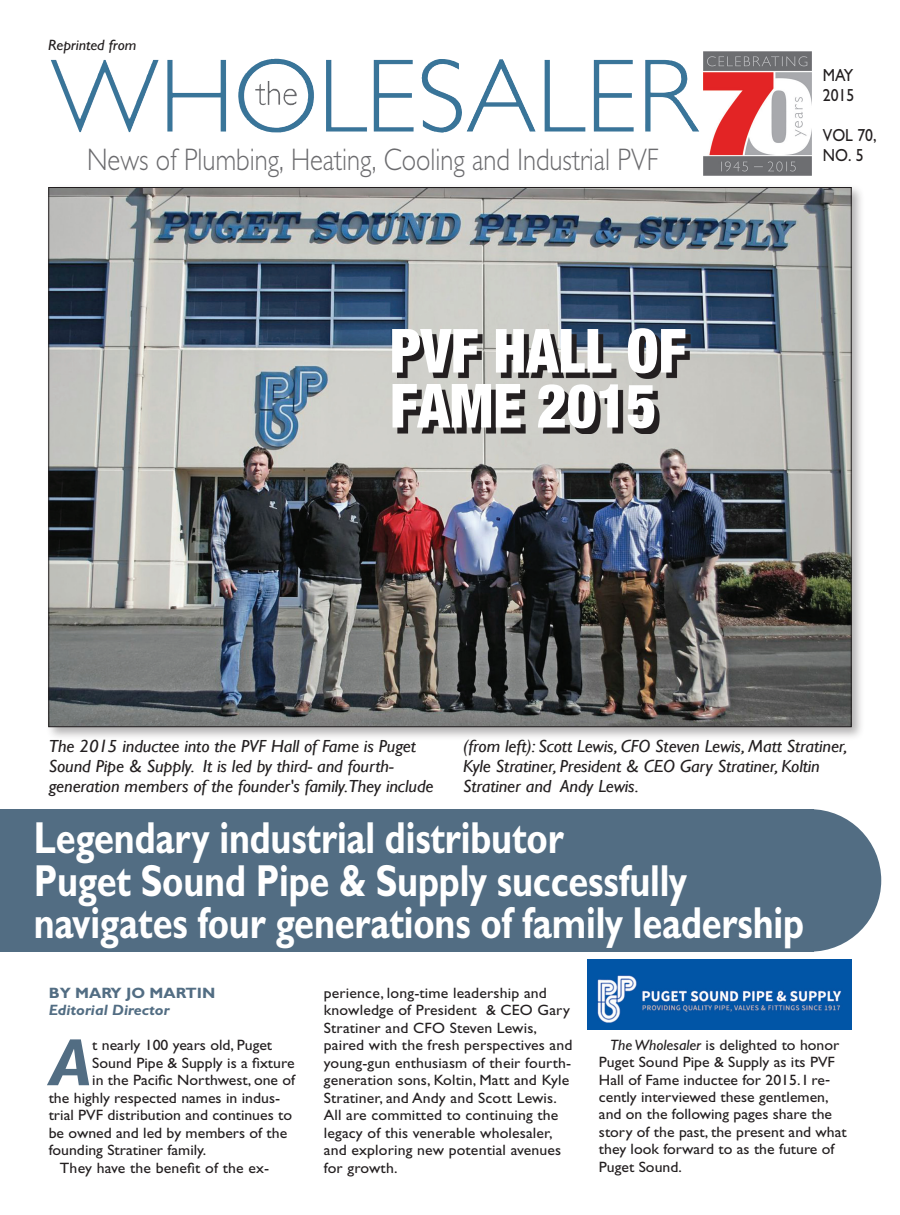
<style>
.page{position:relative;width:900px;height:1215px;background:#fff}
.page>*{position:absolute;margin:0;border:0;box-sizing:border-box;transform-origin:0 0}
.t1{font:italic 700 66.38px "Gill Sans Std";color:#526d83;scale:1.05 1}
.t2{font:900 condensed 61px/55px "Helvetica Neue LT Std";color:#fff;scale:.94 1}
.t3{font:700 45px/42.5px "Gill Sans Std";letter-spacing:-.005em;color:#fff;scale:.8 1}
.t4{font:300 31.25px "Gill Sans Std";color:#6b6b6e;scale:.85 1}
.t5{font:italic 17.5px/20px "Gill Sans";letter-spacing:-.005em;color:#231f20;scale:1.05 1}
.t6{font:17.5px/20px "Gill Sans Std";color:#231f20;scale:.9 1}
.t7{font:15px/17.5px "Gill Sans Std";color:#231f20;scale:1.05 1}
.t8{font:italic 700 15px "Gill Sans Std";color:#526d83;scale:1.05 1}
.t9{font:700 15px "Gill Sans Std";color:#526d83;scale:1.05 1}
.t10{font:italic 15px "Gill Sans Std";letter-spacing:-.005em;color:#231f20;scale:1.05 1}
.s1{font-style:italic}
</style>
<div class="page">
<img style="left:238px;top:58px;width:461px;height:75px">
<div style="left:45px;top:184px;width:820px;height:557px;background:#231f20;opacity:.35"></div>
<img style="left:50px;top:189px;width:800px;height:536px">
<svg style="left:397px;top:333px;width:294px;height:101px;background:#747372"></svg>
<img style="left:703px;top:51px;width:108px;height:125px">
<div style="left:739px;top:809px;width:142px;height:143px;background:#526d83;border-radius:50%"></div>
<div style="left:0;top:809px;width:814px;height:143px;background:#526d83"></div>
<img style="left:588px;top:959px;width:263px;height:71px">
<p class="t10" style="left:48px;top:36px;width:86px">Reprinted from</p>
<h3 class="t4" style="left:87px;top:142px;width:674px">News of Plumbing, Heating, Cooling and Industrial PVF</h3>
<h2 class="t2" style="left:390px;top:322px;width:317px">PVF HALL OF<br>FAME 2015</h2>
<p class="t6" style="left:823px;top:65px;width:37px">MAY<br>2015</p>
<p class="t6" style="left:823px;top:125px;width:61px">VOL 70,<br>NO. 5</p>
<p class="t5" style="left:49px;top:736px;width:368px">The 2015 inductee into the PVF Hall of Fame is Puget<br>Sound Pipe &amp; Supply. It is led by third- and fourth&shy;generation members of the founder's family.They include</p>
<p class="t5" style="left:463px;top:736px;width:368px">(from left): Scott Lewis, CFO Steven Lewis, Matt Stratiner,<br>Kyle Stratiner, President &amp; CEO Gary Stratiner, Koltin<br>Stratiner and Andy Lewis.</p>
<h3 class="t3" style="left:34px;top:817px;width:964px">Legendary industrial distributor<br>Puget Sound Pipe &amp; Supply successfully navigates four generations of family leadership</h3>
<p class="t9" style="left:49px;top:984px;width:160px">BY MARY JO MARTIN</p>
<p class="t8" style="left:49px;top:1002px;width:116px">Editorial Director</p>
<h1 class="t1" style="left:49px;top:1024px;width:43px">A</h1>
<p class="t7" style="left:92px;top:1037px;width:173px">t nearly 100 years old, Puget</p>
<p class="t7" style="left:324px;top:984px;width:238px">perience, long-time leadership and knowledge of President &amp; CEO Gary Stratiner and CFO Steven Lewis, paired with the fresh perspectives and young-gun enthusiasm of their fourth&shy;generation sons, Koltin, Matt and Kyle Stratiner, and Andy and Scott Lewis.<br>All are committed to continuing the legacy of this venerable wholesaler, and exploring new potential avenues for growth.</p>
<p class="t7" style="left:599px;top:1036px;width:238px;text-indent:11px"><span class="s1">The Wholesaler</span> is delighted to honor Puget Sound Pipe &amp; Supply as its PVF Hall of Fame inductee for 2015. I re&shy;cently interviewed these gentlemen, and on the following pages share the story of the past, the present and what they look forward to as the future of Puget Sound.</p>
<p class="t7" style="left:92px;top:1054px;width:194px">Sound Pipe &amp; Supply is a fixture</p>
<p class="t7" style="left:92px;top:1072px;width:195px">in the Pacific Northwest, one of</p>
<p class="t7" style="left:49px;top:1089px;width:222px">the highly respected names in indus-</p>
<p class="t7" style="left:49px;top:1107px;width:233px">trial PVF distribution and continues to</p>
<p class="t7" style="left:49px;top:1124px;width:229px">be owned and led by members of the</p>
<p class="t7" style="left:49px;top:1142px;width:151px">founding Stratiner family.</p>
<p class="t7" style="left:60px;top:1159px;width:201px">They have the benefit of the ex-</p>
</div>
